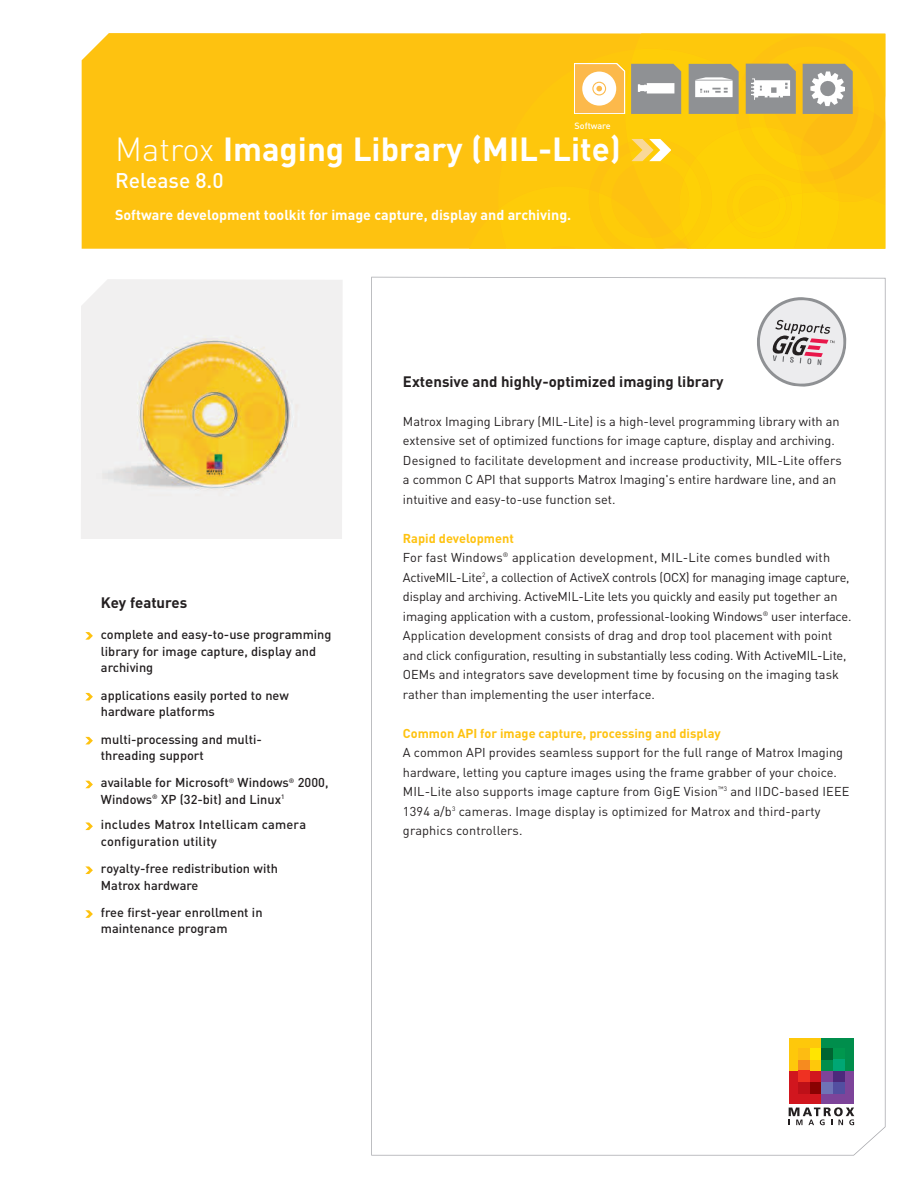
<style>
.page{position:relative;width:918px;height:1188px;background:#fff}
.page>*{position:absolute;margin:0;border:0;box-sizing:border-box;transform-origin:0 0}
.t1{font:700 33px "DIN";color:#fff}
.t2{font:500 21px "DIN";color:#fff}
.t3{font:700 15px "DIN";color:#231f20}
.t4{font:700 14.25px "DIN";color:#fff}
.t5{font:12.75px/19.5px "DIN";color:#231f20}
.t6{font:500 12.75px/16.5px "DIN";color:#231f20}
.t7{font:700 12.75px "DIN";color:#fec210}
.t8{font:500 9px "DIN";color:#fff}
.s1{font-weight:300}
.s2{font-weight:700;color:#fec210}
</style>
<div class="page">
<img style="left:81px;top:279px;width:261px;height:260px">
<svg style="left:371px;top:277px;width:515px;height:879px"></svg>
<div style="left:82px;top:33px;width:553px;height:216px;background:#fec210"></div>
<svg style="left:635px;top:33px;width:251px;height:14px;background:#fec713"></svg>
<svg style="left:85px;top:910px;width:8px;height:8px"></svg>
<svg style="left:85px;top:823px;width:8px;height:7px"></svg>
<svg style="left:85px;top:866px;width:8px;height:8px"></svg>
<svg style="left:85px;top:781px;width:8px;height:7px"></svg>
<svg style="left:85px;top:737px;width:8px;height:7px"></svg>
<svg style="left:85px;top:632px;width:8px;height:8px"></svg>
<svg style="left:85px;top:693px;width:8px;height:7px"></svg>
<svg style="left:468px;top:47px;width:418px;height:202px;background:#f3c524"></svg>
<div style="left:787px;top:1036px;width:68px;height:95px;background:#fff"></div>
<div style="left:789px;top:1038px;width:32px;height:33px;background:#fec80b"></div>
<div style="left:789px;top:1071px;width:32px;height:33px;background:#d1161e"></div>
<div style="left:821px;top:1071px;width:33px;height:33px;background:#7d449a"></div>
<div style="left:821px;top:1038px;width:33px;height:33px;background:#008e4c"></div>
<div style="left:810px;top:1048px;width:11px;height:11px;background:#ffe501"></div>
<div style="left:833px;top:1082px;width:11px;height:12px;background:#534fa1"></div>
<div style="left:833px;top:1071px;width:11px;height:11px;background:#4c297c"></div>
<div style="left:833px;top:1048px;width:11px;height:11px;background:#00974e"></div>
<div style="left:821px;top:1048px;width:12px;height:11px;background:#006431"></div>
<div style="left:799px;top:1059px;width:11px;height:12px;background:#f68b1f"></div>
<div style="left:799px;top:1048px;width:11px;height:11px;background:#fdbc12"></div>
<div style="left:799px;top:1082px;width:11px;height:12px;background:#bd1018"></div>
<div style="left:799px;top:1071px;width:11px;height:11px;background:#ef3122"></div>
<div style="left:810px;top:1082px;width:11px;height:12px;background:#890202"></div>
<div style="left:821px;top:1082px;width:12px;height:12px;background:#6f73b6"></div>
<div style="left:833px;top:1059px;width:11px;height:12px;background:#00a774"></div>
<svg style="left:789px;top:1107px;width:65px;height:18px"></svg>
<svg style="left:753px;top:293px;width:97px;height:97px"></svg>
<p class="t8" style="left:575px;top:120px;width:38px">Software</p>
<h1 class="t1" style="left:115px;top:130px;width:507px"><span class="s1">Matrox</span> Imaging Library (MIL-Lite)</h1>
<h2 class="t2" style="left:115px;top:168px;width:110px">Release 8.0</h2>
<p class="t4" style="left:115px;top:207px;width:458px">Software development toolkit for image capture, display and archiving.</p>
<p class="t3" style="left:101px;top:594px;width:88px">Key features</p>
<p class="t6" style="left:101px;top:627px;width:232px">complete and easy-to-use programming library for image capture, display and archiving</p>
<p class="t6" style="left:101px;top:687px;width:189px">applications easily ported to new hardware platforms</p>
<p class="t6" style="left:101px;top:731px;width:162px">multi-processing and multi&shy;threading support</p>
<p class="t6" style="left:101px;top:775px;width:229px">available for Microsoft<sup>®</sup> Windows<sup>®</sup> 2000,<br>Windows<sup>®</sup> XP (32-bit) and Linux<sup>1</sup></p>
<p class="t6" style="left:101px;top:817px;width:207px">includes Matrox Intellicam camera configuration utility</p>
<p class="t6" style="left:101px;top:860px;width:179px">royalty-free redistribution with<br>Matrox hardware</p>
<p class="t6" style="left:101px;top:904px;width:163px">free first-year enrollment in maintenance program</p>
<p class="t3" style="left:403px;top:373px;width:322px">Extensive and highly-optimized imaging library</p>
<p class="t5" style="left:403px;top:411px;width:440px">Matrox Imaging Library (MIL-Lite) is a high-level programming library with an extensive set of optimized functions for image capture, display and archiving.<br>Designed to facilitate development and increase productivity, MIL-Lite offers a common C API that supports Matrox Imaging's entire hardware line, and an intuitive and easy-to-use function set.</p>
<p class="t5" style="left:403px;top:528px;width:450px"><span class="s2">Rapid development<br></span>For fast Windows<sup>®</sup> application development, MIL-Lite comes bundled with ActiveMIL-Lite<sup>2</sup>, a collection of ActiveX controls (OCX) for managing image capture, display and archiving. ActiveMIL-Lite lets you quickly and easily put together an imaging application with a custom, professional-looking Windows<sup>®</sup> user interface.<br>Application development consists of drag and drop tool placement with point and click configuration, resulting in substantially less coding. With ActiveMIL-Lite, OEMs and integrators save development time by focusing on the imaging task rather than implementing the user interface.</p>
<p class="t7" style="left:403px;top:726px;width:319px">Common API for image capture, processing and display</p>
<p class="t5" style="left:403px;top:743px;width:448px">A common API provides seamless support for the full range of Matrox Imaging hardware, letting you capture images using the frame grabber of your choice.<br>MIL-Lite also supports image capture from GigE Vision<sup>™3</sup> and IIDC-based IEEE 1394 a/b<sup>3</sup> cameras. Image display is optimized for Matrox and third-party graphics controllers.</p>
</div>
